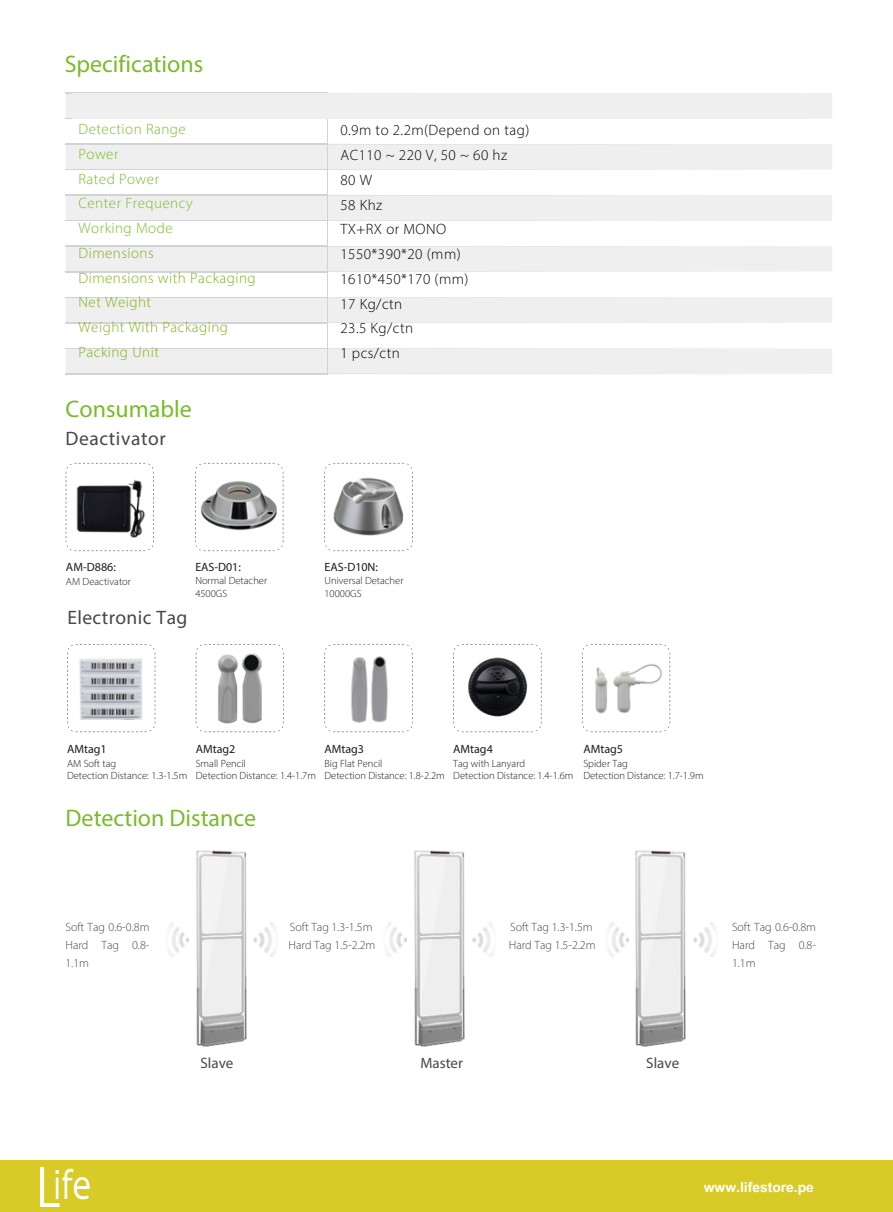
<style>
.page{position:relative;width:893px;height:1212px;background:#fff}
.page>*{position:absolute;margin:0;border:0;box-sizing:border-box;transform-origin:0 0}
.t1{font:24px "Myriad Pro";color:#79bc29}
.t2{font:19.5px "Myriad Pro";letter-spacing:.02em;color:#484848}
.t3{font:300 15px/24.8px "Myriad Pro";letter-spacing:.03em;color:#82b21a}
.t4{font:300 15px/24.8px "Myriad Pro";letter-spacing:.03em;color:#000}
.t5{font:15px "Myriad Pro";color:#484848}
.t6{font:700 13.8px "Arial MT Pro";color:#fff}
.t7{font:300 12px/18px "Myriad Pro";color:#484848;text-align:justify}
.t8{font:12px "Myriad Pro";color:#1e1d1d}
.t9{font:300 10.5px/12.3px "Myriad Pro";color:#1e1d1d}
.s1{color:#79bc29}
</style>
<div class="page">
<svg style="left:66px;top:94px;width:261px;height:101px"></svg>
<svg style="left:66px;top:196px;width:261px;height:177px;fill:#efefef"></svg>
<svg style="left:66px;top:272px;width:261px;height:76px"></svg>
<hr style="left:66px;top:93px;width:261px;height:1px;background:#d1d3d4">
<hr style="left:66px;top:118px;width:261px;height:1px;background:#d1d3d4">
<hr style="left:66px;top:144px;width:261px;height:1px;background:#d1d3d4">
<hr style="left:66px;top:169px;width:261px;height:1px;background:#d1d3d4">
<hr style="left:66px;top:246px;width:261px;height:1px;background:#d1d3d4">
<hr style="left:66px;top:271px;width:261px;height:1px;background:#d1d3d4">
<hr style="left:66px;top:297px;width:261px;height:1px;background:#d1d3d4">
<hr style="left:66px;top:322px;width:261px;height:1px;background:#d1d3d4">
<hr style="left:66px;top:348px;width:261px;height:1px;background:#d1d3d4">
<hr style="left:66px;top:373px;width:261px;height:1px;background:#d1d3d4">
<hr style="left:66px;top:195px;width:261px;height:1px;background:#d1d3d4">
<svg style="left:327px;top:93px;width:504px;height:281px"></svg>
<hr style="left:66px;top:220px;width:261px;height:1px;background:#d1d3d4">
<img style="left:253px;top:922px;width:22px;height:34px">
<img style="left:196px;top:850px;width:51px;height:197px">
<img style="left:169px;top:922px;width:20px;height:34px">
<img style="left:472px;top:923px;width:21px;height:33px">
<img style="left:414px;top:850px;width:51px;height:197px">
<img style="left:387px;top:922px;width:19px;height:34px">
<img style="left:693px;top:922px;width:21px;height:34px">
<img style="left:635px;top:850px;width:51px;height:197px">
<img style="left:609px;top:922px;width:19px;height:34px">
<svg style="left:66px;top:463px;width:88px;height:88px"></svg>
<svg style="left:195px;top:463px;width:89px;height:88px"></svg>
<svg style="left:324px;top:463px;width:89px;height:88px"></svg>
<svg style="left:67px;top:644px;width:89px;height:88px"></svg>
<img style="left:73px;top:477px;width:73px;height:62px">
<img style="left:197px;top:478px;width:84px;height:57px">
<img style="left:332px;top:477px;width:72px;height:59px">
<img style="left:77px;top:653px;width:69px;height:73px">
<svg style="left:453px;top:644px;width:88px;height:88px"></svg>
<svg style="left:196px;top:644px;width:88px;height:88px"></svg>
<svg style="left:582px;top:644px;width:88px;height:88px"></svg>
<img style="left:582px;top:655px;width:83px;height:69px">
<svg style="left:324px;top:644px;width:89px;height:88px"></svg>
<div style="left:72px;top:94px;width:731px;height:25px;background:#efefef"></div>
<div style="left:0;top:1160px;width:892px;height:52px;background:#d8ca27"></div>
<img style="left:41px;top:1166px;width:49px;height:40px">
<p class="t1" style="left:65px;top:54px;width:140px">Specifications</p>
<p class="t3" style="left:78px;top:118px;width:179px"><span class="s1">Detection Range<br>Power<br>Rated Power<br>Center Frequency<br>Working Mode<br></span>Dimensions<br>Dimensions with Packaging<br>Net Weight<br>Weight With Packaging<br>Packing Unit</p>
<p class="t1" style="left:66px;top:399px;width:128px">Consumable</p>
<p class="t2" style="left:66px;top:430px;width:102px">Deactivator</p>
<p class="t8" style="left:66px;top:562px;width:51px">AM-D886:</p>
<p class="t9" style="left:66px;top:576px;width:66px">AM Deactivator</p>
<p class="t2" style="left:67px;top:609px;width:122px">Electronic Tag</p>
<p class="t8" style="left:195px;top:562px;width:47px">EAS-D01:</p>
<p class="t9" style="left:195px;top:575px;width:73px">Normal Detacher<br>4500GS</p>
<p class="t4" style="left:340px;top:119px;width:190px">0.9m to 2.2m(Depend on tag)<br>AC110 ~ 220 V, 50 ~ 60 hz<br>80 W<br>58 Khz<br>TX+RX or MONO<br>1550*390*20 (mm)<br>1610*450*170 (mm)<br>17 Kg/ctn<br>23.5 Kg/ctn<br>1 pcs/ctn</p>
<p class="t8" style="left:324px;top:562px;width:55px">EAS-D10N:</p>
<p class="t9" style="left:324px;top:575px;width:80px">Universal Detacher<br>10000GS</p>
<p class="t8" style="left:67px;top:744px;width:41px">AMtag1</p>
<p class="t9" style="left:67px;top:758px;width:122px">AM Soft tag<br>Detection Distance: 1.3-1.5m</p>
<h5 class="t8" style="left:196px;top:744px;width:41px">AMtag2</h5>
<p class="t9" style="left:196px;top:758px;width:122px">Small Pencil<br>Detection Distance: 1.4-1.7m</p>
<h4 class="t8" style="left:324px;top:744px;width:41px">AMtag3</h4>
<h5 class="t9" style="left:324px;top:758px;width:122px">Big Flat Pencil<br>Detection Distance: 1.8-2.2m</h5>
<h4 class="t8" style="left:453px;top:744px;width:41px">AMtag4</h4>
<h5 class="t9" style="left:453px;top:758px;width:122px">Tag with Lanyard<br>Detection Distance: 1.4-1.6m</h5>
<p class="t8" style="left:583px;top:744px;width:41px">AMtag5</p>
<p class="t9" style="left:583px;top:758px;width:122px">Spider Tag<br>Detection Distance: 1.7-1.9m</p>
<p class="t1" style="left:66px;top:808px;width:192px">Detection Distance</p>
<h1 class="t7" style="left:65px;top:918px;width:85px">Soft Tag 0.6-0.8m Hard Tag 0.8- 1.1m</h1>
<h5 class="t5" style="left:200px;top:1056px;width:34px">Slave</h5>
<p class="t7" style="left:288px;top:919px;width:88px">Soft Tag 1.3-1.5m<br>Hard Tag 1.5-2.2m</p>
<p class="t5" style="left:420px;top:1056px;width:44px">Master</p>
<p class="t7" style="left:508px;top:919px;width:88px">Soft Tag 1.3-1.5m<br>Hard Tag 1.5-2.2m</p>
<p class="t5" style="left:646px;top:1056px;width:34px">Slave</p>
<h4 class="t7" style="left:731px;top:918px;width:85px">Soft Tag 0.6-0.8m Hard Tag 0.8- 1.1m</h4>
<h3 class="t6" style="left:703px;top:1182px;width:112px">www.lifestore.pe</h3>
</div>
